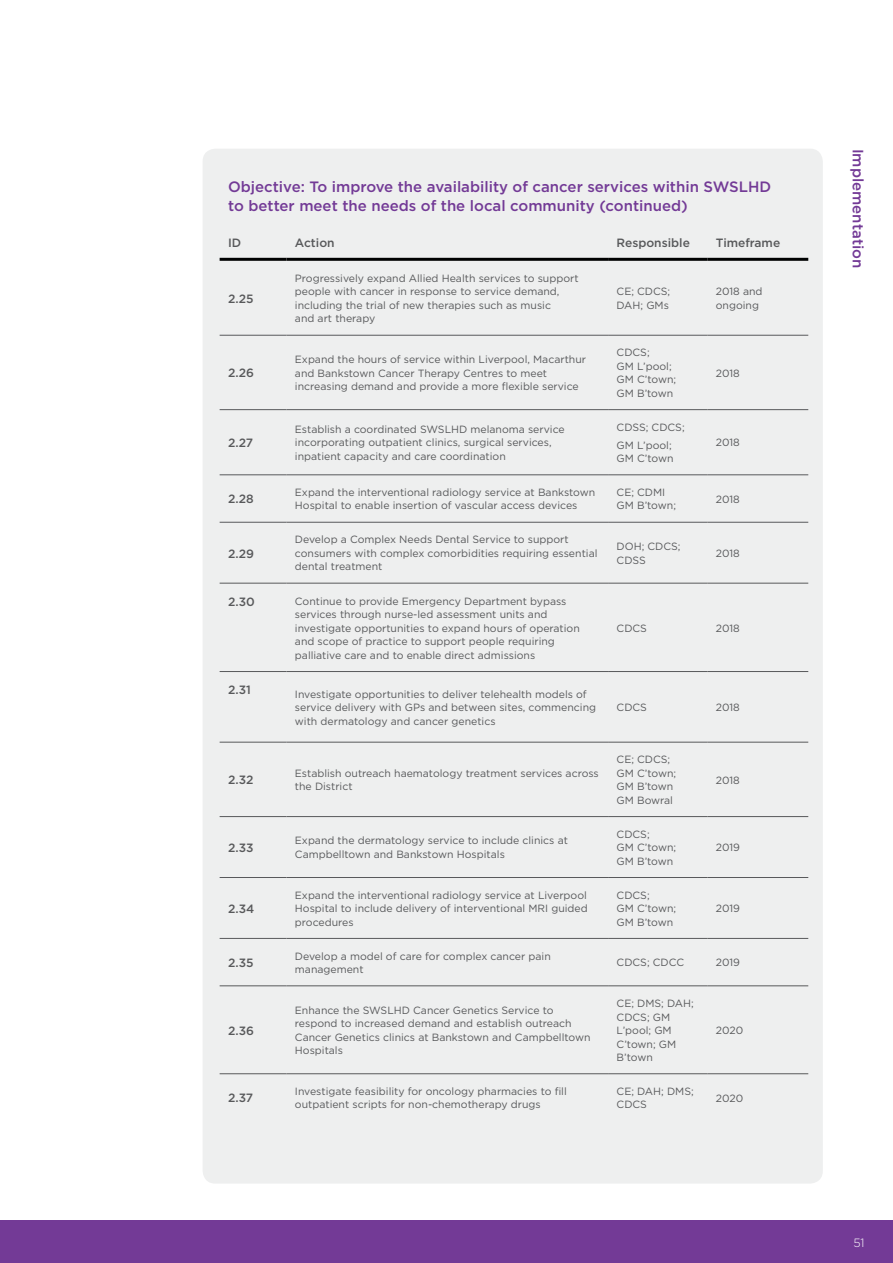
<style>
.page{position:relative;width:893px;height:1263px;background:#fff}
.page>*{position:absolute;margin:0;border:0;box-sizing:border-box;transform-origin:0 0}
.t1{font:500 15px/19.5px "Gotham";color:#733a96}
.t2{font:500 12px "Gotham";color:#58595b}
.t3{font:300 12px "Gotham";color:#fff}
.t4{font:10.5px/13.5px "Gotham";color:#58595b}
</style>
<div class="page">
<div style="left:0;top:1220px;width:893px;height:43px;background:#733a96"></div>
<div style="left:203px;top:149px;width:620px;height:1034px;background:#eeefef;border-radius:13px"></div>
<hr style="left:220px;top:258px;width:66px;height:3px;background:#000101">
<hr style="left:286px;top:258px;width:322px;height:3px;background:#000101">
<hr style="left:608px;top:258px;width:99px;height:3px;background:#000101">
<hr style="left:707px;top:258px;width:101px;height:3px;background:#000101">
<hr style="left:220px;top:335px;width:66px;height:1px;background:#58595b">
<hr style="left:286px;top:335px;width:322px;height:1px;background:#58595b">
<hr style="left:608px;top:335px;width:99px;height:1px;background:#58595b">
<hr style="left:707px;top:335px;width:101px;height:1px;background:#58595b">
<hr style="left:220px;top:409px;width:66px;height:1px;background:#58595b">
<hr style="left:286px;top:409px;width:322px;height:1px;background:#58595b">
<hr style="left:608px;top:409px;width:99px;height:1px;background:#58595b">
<hr style="left:707px;top:409px;width:101px;height:1px;background:#58595b">
<hr style="left:220px;top:474px;width:66px;height:1px;background:#58595b">
<hr style="left:286px;top:474px;width:322px;height:1px;background:#58595b">
<hr style="left:608px;top:474px;width:99px;height:1px;background:#58595b">
<hr style="left:707px;top:474px;width:101px;height:1px;background:#58595b">
<hr style="left:220px;top:522px;width:66px;height:1px;background:#58595b">
<hr style="left:286px;top:522px;width:322px;height:1px;background:#58595b">
<hr style="left:608px;top:522px;width:99px;height:1px;background:#58595b">
<hr style="left:707px;top:522px;width:101px;height:1px;background:#58595b">
<hr style="left:220px;top:583px;width:66px;height:1px;background:#58595b">
<hr style="left:286px;top:583px;width:322px;height:1px;background:#58595b">
<hr style="left:608px;top:583px;width:99px;height:1px;background:#58595b">
<hr style="left:707px;top:583px;width:101px;height:1px;background:#58595b">
<hr style="left:220px;top:671px;width:66px;height:1px;background:#58595b">
<hr style="left:286px;top:671px;width:322px;height:1px;background:#58595b">
<hr style="left:608px;top:671px;width:99px;height:1px;background:#58595b">
<hr style="left:707px;top:671px;width:101px;height:1px;background:#58595b">
<hr style="left:220px;top:742px;width:66px;height:1px;background:#58595b">
<hr style="left:286px;top:742px;width:322px;height:1px;background:#58595b">
<hr style="left:608px;top:742px;width:99px;height:1px;background:#58595b">
<hr style="left:707px;top:742px;width:101px;height:1px;background:#58595b">
<hr style="left:220px;top:816px;width:66px;height:1px;background:#58595b">
<hr style="left:286px;top:816px;width:322px;height:1px;background:#58595b">
<hr style="left:608px;top:816px;width:99px;height:1px;background:#58595b">
<hr style="left:707px;top:816px;width:101px;height:1px;background:#58595b">
<hr style="left:220px;top:877px;width:66px;height:1px;background:#58595b">
<hr style="left:286px;top:877px;width:322px;height:1px;background:#58595b">
<hr style="left:608px;top:877px;width:99px;height:1px;background:#58595b">
<hr style="left:707px;top:877px;width:101px;height:1px;background:#58595b">
<hr style="left:220px;top:938px;width:66px;height:1px;background:#58595b">
<hr style="left:286px;top:938px;width:322px;height:1px;background:#58595b">
<hr style="left:608px;top:938px;width:99px;height:1px;background:#58595b">
<hr style="left:707px;top:938px;width:101px;height:1px;background:#58595b">
<hr style="left:220px;top:985px;width:66px;height:1px;background:#58595b">
<hr style="left:286px;top:985px;width:322px;height:1px;background:#58595b">
<hr style="left:608px;top:985px;width:99px;height:1px;background:#58595b">
<hr style="left:707px;top:985px;width:101px;height:1px;background:#58595b">
<hr style="left:220px;top:1073px;width:66px;height:1px;background:#58595b">
<hr style="left:286px;top:1073px;width:322px;height:1px;background:#58595b">
<hr style="left:608px;top:1073px;width:99px;height:1px;background:#58595b">
<hr style="left:707px;top:1073px;width:101px;height:1px;background:#58595b">
<h1 class="t1" style="left:228px;top:177px;width:545px">Objective: To improve the availability of cancer services within SWSLHD to better meet the needs of the local community (continued)</h1>
<p class="t2" style="left:228px;top:234px;width:15px">ID</p>
<p class="t2" style="left:295px;top:234px;width:41px">Action</p>
<p class="t2" style="left:617px;top:234px;width:75px">Responsible</p>
<p class="t2" style="left:716px;top:234px;width:66px">Timeframe</p>
<p class="t2" style="left:228px;top:291px;width:27px">2.25</p>
<p class="t2" style="left:228px;top:365px;width:27px">2.26</p>
<p class="t2" style="left:228px;top:435px;width:27px">2.27</p>
<p class="t4" style="left:295px;top:271px;width:285px">Progressively expand Allied Health services to support people with cancer in response to service demand, including the trial of new therapies such as music<br>and art therapy</p>
<p class="t4" style="left:617px;top:285px;width:55px">CE; CDCS;<br>DAH; GMs</p>
<p class="t4" style="left:716px;top:285px;width:48px">2018 and ongoing</p>
<p class="t4" style="left:295px;top:352px;width:293px">Expand the hours of service within Liverpool, Macarthur and Bankstown Cancer Therapy Centres to meet increasing demand and provide a more flexible service</p>
<p class="t4" style="left:617px;top:346px;width:61px">CDCS;<br>GM L’pool;<br>GM C’town;<br>GM B’town</p>
<p class="t4" style="left:295px;top:422px;width:271px">Establish a coordinated SWSLHD melanoma service incorporating outpatient clinics, surgical services, inpatient capacity and care coordination</p>
<p class="t4" style="left:617px;top:418px;width:70px;line-height:17.7px">CDSS; CDCS;<br>GM L’pool;</p>
<p class="t4" style="left:617px;top:451px;width:58px">GM C’town</p>
<p class="t4" style="left:716px;top:366px;width:26px">2018</p>
<p class="t4" style="left:716px;top:436px;width:26px">2018</p>
<p class="t2" style="left:228px;top:491px;width:27px">2.28</p>
<p class="t4" style="left:295px;top:485px;width:302px">Expand the interventional radiology service at Bankstown<br>Hospital to enable insertion of vascular access devices</p>
<p class="t4" style="left:617px;top:485px;width:61px">CE; CDMI<br>GM B’town;</p>
<p class="t4" style="left:716px;top:492px;width:26px">2018</p>
<p class="t2" style="left:228px;top:545px;width:27px">2.29</p>
<p class="t4" style="left:295px;top:533px;width:304px">Develop a Complex Needs Dental Service to support consumers with complex comorbidities requiring essential dental treatment</p>
<p class="t4" style="left:617px;top:539px;width:66px">DOH; CDCS;<br>CDSS</p>
<p class="t4" style="left:716px;top:546px;width:26px">2018</p>
<p class="t2" style="left:228px;top:593px;width:28px">2.30</p>
<p class="t4" style="left:295px;top:594px;width:286px">Continue to provide Emergency Department bypass services through nurse-led assessment units and investigate opportunities to expand hours of operation and scope of practice to support people requiring palliative care and to enable direct admissions</p>
<p class="t2" style="left:228px;top:682px;width:24px">2.31</p>
<p class="t4" style="left:295px;top:687px;width:303px">Investigate opportunities to deliver telehealth models of service delivery with GPs and between sites, commencing with dermatology and cancer genetics</p>
<p class="t2" style="left:228px;top:772px;width:27px">2.32</p>
<p class="t4" style="left:295px;top:766px;width:305px">Establish outreach haematology treatment services across the District</p>
<p class="t4" style="left:617px;top:621px;width:32px">CDCS</p>
<p class="t4" style="left:716px;top:621px;width:26px">2018</p>
<p class="t4" style="left:617px;top:700px;width:32px">CDCS</p>
<p class="t4" style="left:716px;top:700px;width:26px">2018</p>
<p class="t4" style="left:617px;top:753px;width:61px">CE; CDCS;<br>GM C’town;<br>GM B’town<br>GM Bowral</p>
<p class="t4" style="left:716px;top:773px;width:26px">2018</p>
<p class="t2" style="left:228px;top:840px;width:27px">2.33</p>
<p class="t4" style="left:295px;top:834px;width:274px">Expand the dermatology service to include clinics at<br>Campbelltown and Bankstown Hospitals</p>
<p class="t4" style="left:617px;top:827px;width:61px">CDCS;<br>GM C’town;<br>GM B’town</p>
<p class="t2" style="left:228px;top:901px;width:28px">2.34</p>
<p class="t4" style="left:295px;top:888px;width:294px;text-align:justify">Expand the interventional radiology service at Liverpool Hospital to include delivery of interventional MRI guided procedures</p>
<p class="t4" style="left:617px;top:888px;width:61px">CDCS;<br>GM C’town;<br>GM B’town</p>
<p class="t4" style="left:716px;top:840px;width:26px">2019</p>
<p class="t4" style="left:716px;top:901px;width:26px">2019</p>
<p class="t2" style="left:228px;top:955px;width:27px">2.35</p>
<p class="t4" style="left:295px;top:949px;width:257px">Develop a model of care for complex cancer pain management</p>
<p class="t4" style="left:617px;top:956px;width:69px">CDCS; CDCC</p>
<p class="t4" style="left:716px;top:956px;width:26px">2019</p>
<p class="t2" style="left:228px;top:1022px;width:27px">2.36</p>
<p class="t4" style="left:295px;top:1003px;width:297px">Enhance the SWSLHD Cancer Genetics Service to respond to increased demand and establish outreach Cancer Genetics clinics at Bankstown and Campbelltown Hospitals</p>
<p class="t4" style="left:617px;top:996px;width:79px">CE; DMS; DAH;<br>CDCS; GM<br>L’pool; GM<br>C’town; GM<br>B’town</p>
<p class="t4" style="left:716px;top:1023px;width:29px">2020</p>
<p class="t2" style="left:228px;top:1090px;width:27px">2.37</p>
<p class="t4" style="left:295px;top:1084px;width:273px">Investigate feasibility for oncology pharmacies to fill outpatient scripts for non-chemotherapy drugs</p>
<p class="t4" style="left:617px;top:1084px;width:79px">CE; DAH; DMS;<br>CDCS</p>
<p class="t4" style="left:716px;top:1091px;width:29px">2020</p>
<h1 class="t1" style="left:868px;top:149px;width:121px;rotate:90deg">Implementation</h1>
<p class="t3" style="left:853px;top:1235px;width:13px">51</p>
</div>
